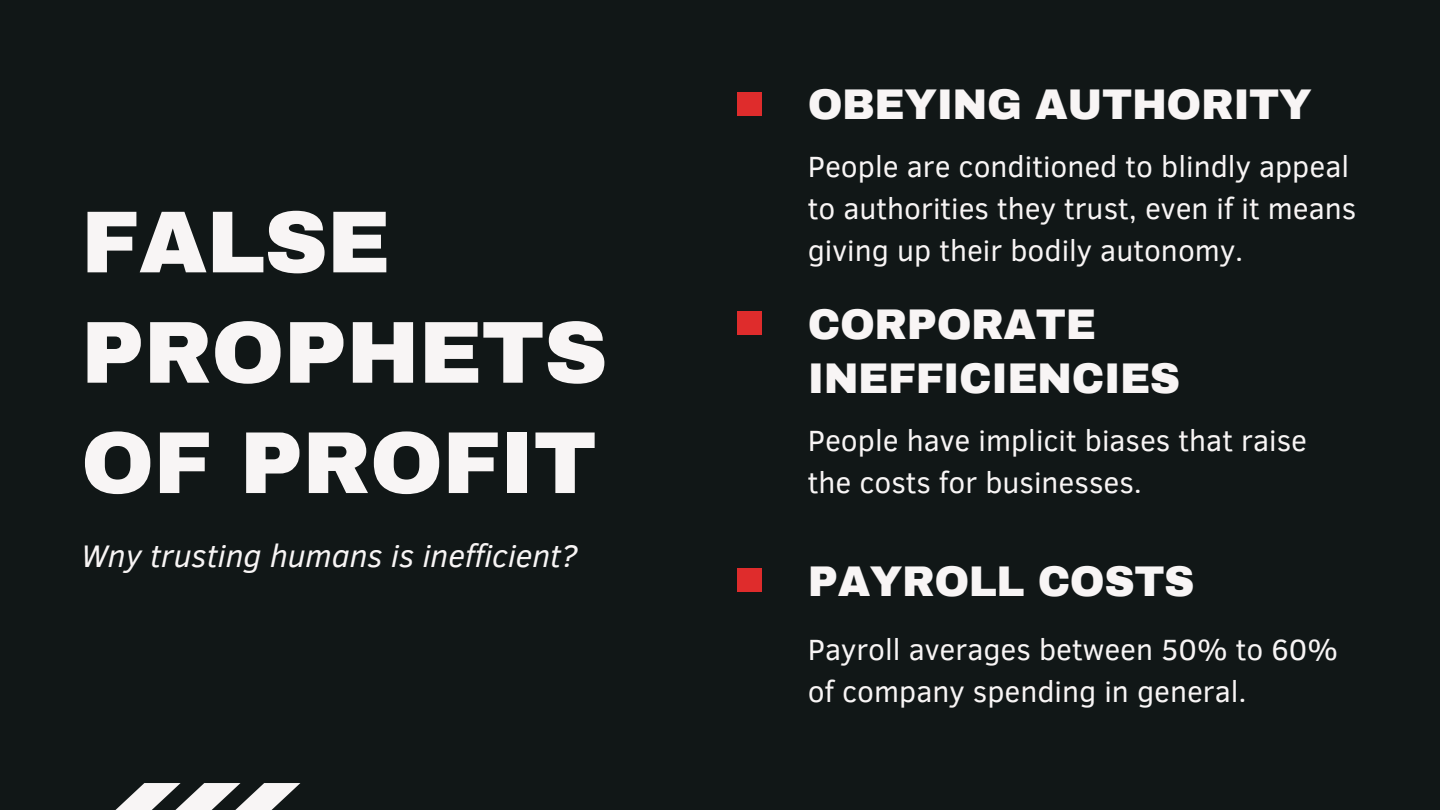
<style>
.page{position:relative;width:1440px;height:810px;background:#111717}
.page>*{position:absolute;margin:0;border:0;box-sizing:border-box;transform-origin:0 0}
.t1{font:900 88px/110.4px "Archivo";letter-spacing:-.01em;color:#f8f5f5}
.t2{font:900 42px/54.5px "Archivo";letter-spacing:-.01em;color:#f8f5f5}
.t3{font:italic 32px "Clear Sans";color:#f8f5f5}
.t4{font:30px/42px "Clear Sans";color:#f8f5f5}
</style>
<div class="page">
<div style="left:738px;top:92px;width:24px;height:24px;background:#df2c2c"></div>
<div style="left:738px;top:311px;width:24px;height:23px;background:#df2c2c"></div>
<div style="left:738px;top:569px;width:24px;height:23px;background:#df2c2c"></div>
<svg style="left:115px;top:783px;width:185px;height:27px"></svg>
<p class="t1" style="left:81px;top:188px;width:528px">FALSE<br>PROPHETS<br>OF PROFIT</p>
<p class="t3" style="left:81px;top:532px;width:498px">Wny trusting humans is inefficient?</p>
<p class="t2" style="left:808px;top:78px;width:506px">OBEYING AUTHORITY</p>
<p class="t4" style="left:808px;top:144px;width:550px">People are conditioned to blindly appeal to authorities they trust, even if it means giving up their bodily autonomy.</p>
<p class="t2" style="left:808px;top:297px;width:374px">CORPORATE<br>INEFFICIENCIES</p>
<p class="t4" style="left:808px;top:418px;width:501px">People have implicit biases that raise the costs for businesses.</p>
<p class="t2" style="left:808px;top:554px;width:388px">PAYROLL COSTS</p>
<p class="t4" style="left:808px;top:627px;width:532px">Payroll averages between 50% to 60% of company spending in general.</p>
</div>
